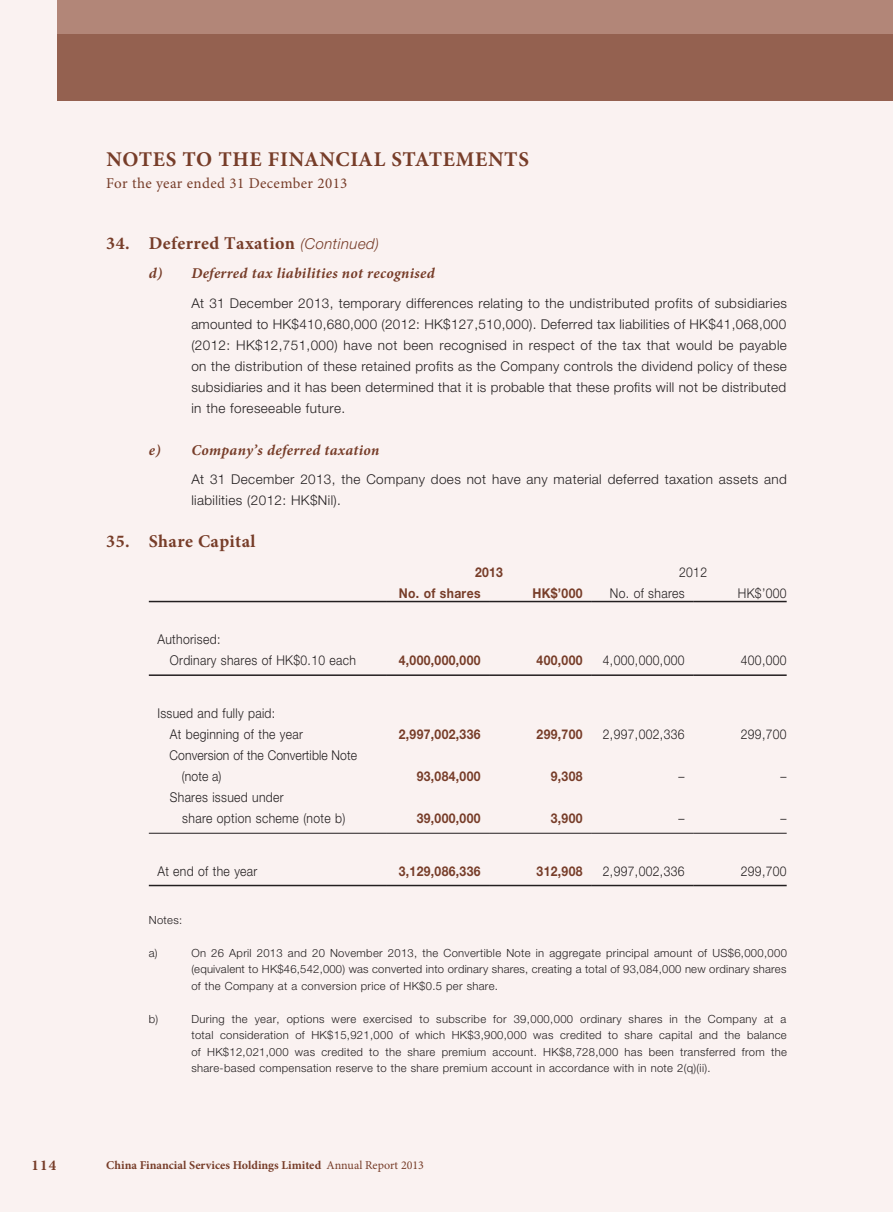
<style>
.page{position:relative;width:893px;height:1212px;background:#faf2f1}
.page>*{position:absolute;margin:0;border:0;box-sizing:border-box;transform-origin:0 0}
.t1{font:700 21px "Minion Pro";letter-spacing:.03em;color:#773d29}
.t2{font:700 18px "Minion Pro";letter-spacing:.02em;color:#773d29}
.t3{font:italic 700 15px "Minion Pro";letter-spacing:.02em;color:#773d29}
.t4{font:15px "Minion Pro";letter-spacing:.025em;color:#773d29}
.t5{font:700 15px "Minion Pro";color:#773d29}
.t6{font:300 13.5px/21px "Helvetica Neue LT Std";letter-spacing:.03em;color:#231f20;text-align:justify}
.t7{font:300 13.5px/21px "Helvetica Neue LT Std";letter-spacing:.03em;color:#231f20;scale:.9 1}
.t8{font:700 13.5px "Helvetica Neue LT Std";letter-spacing:.03em;color:#773d29;scale:.9 1}
.t9{font:300 13.5px/21px "Helvetica Neue LT Std";letter-spacing:.01em;color:#231f20;scale:.9 1}
.t10{font:700 12px "Minion Pro";color:#773d29}
.t11{font:300 11.25px/16.5px "Helvetica Neue LT Std";letter-spacing:.03em;color:#231f20;text-align:justify}
.s1{font-family:"Helvetica Neue LT Std";font-weight:300;font-style:italic;font-size:15px}
.s2{font-weight:400}
</style>
<div class="page">
<div style="left:57px;top:0;width:836px;height:101px;background:#946150"></div>
<div style="left:57px;top:0;width:836px;height:34px;background:#b28678"></div>
<hr style="left:149px;top:601px;width:238px;height:1px;background:#231f20">
<hr style="left:387px;top:601px;width:102px;height:1px;background:#231f20">
<hr style="left:489px;top:601px;width:102px;height:1px;background:#231f20">
<hr style="left:591px;top:601px;width:102px;height:1px;background:#231f20">
<hr style="left:693px;top:601px;width:94px;height:1px;background:#231f20">
<hr style="left:149px;top:674px;width:238px;height:2px;background:#231f20">
<hr style="left:387px;top:674px;width:102px;height:2px;background:#231f20">
<hr style="left:489px;top:674px;width:102px;height:2px;background:#231f20">
<hr style="left:591px;top:674px;width:102px;height:2px;background:#231f20">
<hr style="left:693px;top:674px;width:94px;height:2px;background:#231f20">
<hr style="left:149px;top:833px;width:238px;height:1px;background:#231f20">
<hr style="left:387px;top:833px;width:102px;height:1px;background:#231f20">
<hr style="left:489px;top:833px;width:102px;height:1px;background:#231f20">
<hr style="left:591px;top:833px;width:102px;height:1px;background:#231f20">
<hr style="left:693px;top:833px;width:94px;height:1px;background:#231f20">
<hr style="left:149px;top:885px;width:238px;height:1px;background:#231f20">
<hr style="left:387px;top:885px;width:102px;height:1px;background:#231f20">
<hr style="left:489px;top:885px;width:102px;height:1px;background:#231f20">
<hr style="left:591px;top:885px;width:102px;height:1px;background:#231f20">
<hr style="left:693px;top:885px;width:94px;height:1px;background:#231f20">
<h1 class="t1" style="left:106px;top:144px;width:424px">Notes to the Financial Statements</h1>
<h3 class="t4" style="left:106px;top:173px;width:243px">For the year ended 31 December 2013</h3>
<h2 class="t2" style="left:106px;top:230px;width:274px">34. Deferred Taxation <span class="s1">(Continued)</span></h2>
<h3 class="t3" style="left:149px;top:263px;width:287px">d) Deferred tax liabilities not recognised</h3>
<p class="t6" style="left:191px;top:292px;width:597px">At 31 December 2013, temporary differences relating to the undistributed profits of subsidiaries amounted to HK$410,680,000 (2012: HK$127,510,000). Deferred tax liabilities of HK$41,068,000 (2012: HK$12,751,000) have not been recognised in respect of the tax that would be payable on the distribution of these retained profits as the Company controls the dividend policy of these subsidiaries and it has been determined that it is probable that these profits will not be distributed in the foreseeable future.</p>
<h3 class="t3" style="left:149px;top:439px;width:232px">e) Company’s deferred taxation</h3>
<p class="t6" style="left:191px;top:469px;width:597px">At 31 December 2013, the Company does not have any material deferred taxation assets and liabilities (2012: HK$Nil).</p>
<h2 class="t2" style="left:106px;top:529px;width:151px">35. Share Capital</h2>
<p class="t8" style="left:475px;top:564px;width:33px">2013</p>
<p class="t7" style="left:679px;top:561px;width:33px">2012</p>
<p class="t8" style="left:399px;top:585px;width:92px">No. of shares</p>
<p class="t8" style="left:532px;top:585px;width:57px">HK$’000</p>
<p class="t7" style="left:610px;top:582px;width:85px">No. of shares</p>
<p class="t7" style="left:738px;top:582px;width:56px">HK$’000</p>
<p class="t7" style="left:170px;top:629px;width:208px;text-indent:-12px">Authorised:<br>Ordinary shares of HK$0.10 each</p>
<p class="t8" style="left:399px;top:652px;width:92px">4,000,000,000</p>
<p class="t8" style="left:537px;top:652px;width:53px">400,000</p>
<p class="t7" style="left:603px;top:650px;width:92px">4,000,000,000</p>
<p class="t7" style="left:741px;top:650px;width:53px">400,000</p>
<p class="t7" style="left:170px;top:702px;width:150px;text-indent:-12px">Issued and fully paid:<br>At beginning of the year</p>
<p class="t9" style="left:182px;top:744px;width:196px;text-indent:-12px">Conversion of the Convertible Note (note a)</p>
<p class="t7" style="left:182px;top:786px;width:183px;text-indent:-12px">Shares issued under<br>share option scheme (note b)</p>
<p class="t8" style="left:399px;top:726px;width:92px">2,997,002,336</p>
<p class="t8" style="left:537px;top:726px;width:53px">299,700</p>
<p class="t7" style="left:603px;top:723px;width:92px">2,997,002,336</p>
<p class="t7" style="left:741px;top:723px;width:53px">299,700</p>
<p class="t8" style="left:417px;top:768px;width:72px">93,084,000</p>
<p class="t8" style="left:551px;top:768px;width:37px">9,308</p>
<p class="t7" style="left:678px;top:765px;width:8px">–</p>
<p class="t7" style="left:781px;top:765px;width:8px">–</p>
<p class="t8" style="left:417px;top:810px;width:72px">39,000,000</p>
<p class="t8" style="left:551px;top:810px;width:37px">3,900</p>
<p class="t7" style="left:678px;top:807px;width:8px">–</p>
<p class="t7" style="left:781px;top:807px;width:8px">–</p>
<p class="t7" style="left:157px;top:860px;width:113px">At end of the year</p>
<p class="t8" style="left:399px;top:862px;width:92px">3,129,086,336</p>
<p class="t8" style="left:537px;top:862px;width:53px">312,908</p>
<p class="t7" style="left:603px;top:860px;width:92px">2,997,002,336</p>
<p class="t7" style="left:741px;top:860px;width:53px">299,700</p>
<p class="t11" style="left:149px;top:911px;width:35px">Notes:</p>
<p class="t11" style="left:149px;top:944px;width:10px">a)</p>
<p class="t11" style="left:191px;top:944px;width:597px">On 26 April 2013 and 20 November 2013, the Convertible Note in aggregate principal amount of US$6,000,000 (equivalent to HK$46,542,000) was converted into ordinary shares, creating a total of 93,084,000 new ordinary shares of the Company at a conversion price of HK$0.5 per share.</p>
<p class="t11" style="left:149px;top:1010px;width:11px">b)</p>
<p class="t11" style="left:191px;top:1010px;width:597px">During the year, options were exercised to subscribe for 39,000,000 ordinary shares in the Company at a total consideration of HK$15,921,000 of which HK$3,900,000 was credited to share capital and the balance of HK$12,021,000 was credited to the share premium account. HK$8,728,000 has been transferred from the share-based compensation reserve to the share premium account in accordance with in note 2(q)(ii).</p>
<h3 class="t5" style="left:32px;top:1154px;width:26px">114</h3>
<p class="t10" style="left:106px;top:1157px;width:319px">China Financial Services Holdings Limited <span class="s2">Annual Report 2013</span></p>
</div>
